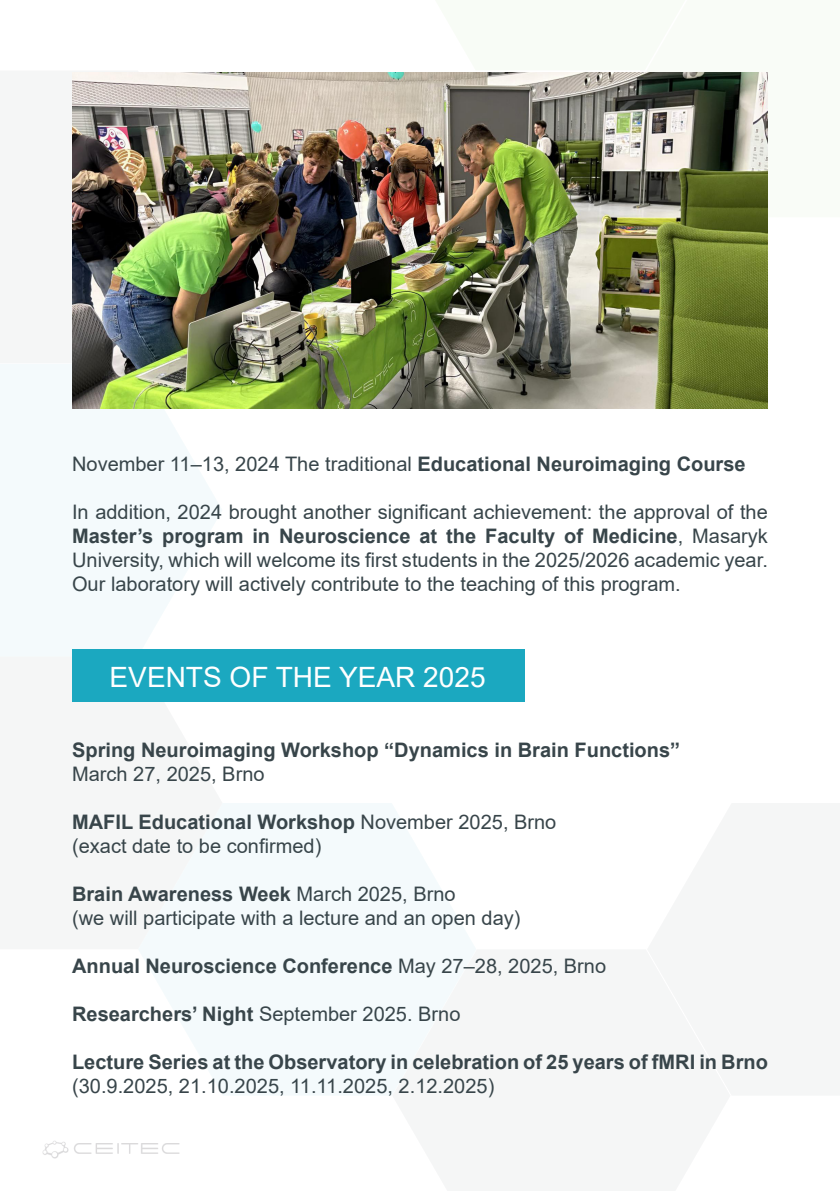
<style>
.page{position:relative;width:840px;height:1191px;background:#fff}
.page>*{position:absolute;margin:0;border:0;box-sizing:border-box;transform-origin:0 0}
.t1{font:28px "Arial";color:#fff}
.t2{font:20px/24px "Arial";color:#38454a;text-align:justify}
.t3{font:700 20px/24px "Arial";color:#38454a}
.s1{font-weight:700}
.s2{font-weight:400}
</style>
<div class="page">
<svg style="left:139px;top:803px;width:337px;height:292px;fill:#f4fafc"></svg>
<div style="left:139px;top:803px;width:83px;height:146px;background:#f5f9fa"></div>
<svg style="left:0;top:364px;width:222px;height:292px;fill:#f4fafc"></svg>
<img style="left:42px;top:1141px;width:137px;height:18px">
<img style="left:72px;top:72px;width:695px;height:336px">
<div style="left:72px;top:650px;width:452px;height:52px;background:#1ba8c0"></div>
<p class="t2" style="left:72px;top:451px;width:674px">November 11–13, 2024 The traditional <span class="s1">Educational Neuroimaging Course</span></p>
<p class="t2" style="left:72px;top:499px;width:697px">In addition, 2024 brought another significant achievement: the approval of the <span class="s1">Master’s program in Neuroscience at the Faculty of Medicine</span>, Masaryk University, which will welcome its first students in the 2025/2026 academic year.<br>Our laboratory will actively contribute to the teaching of this program.</p>
<p class="t1" style="left:110px;top:658px;width:377px">EVENTS OF THE YEAR 2025</p>
<p class="t3" style="left:72px;top:738px;width:609px">Spring Neuroimaging Workshop “Dynamics in Brain Functions”</p>
<p class="t2" style="left:72px;top:762px;width:194px">March 27, 2025, Brno</p>
<p class="t3" style="left:72px;top:810px;width:485px">MAFIL Educational Workshop <span class="s2">November 2025, Brno</span></p>
<p class="t2" style="left:72px;top:834px;width:250px">(exact date to be confirmed)</p>
<p class="t3" style="left:72px;top:882px;width:385px">Brain Awareness Week <span class="s2">March 2025, Brno</span></p>
<p class="t2" style="left:72px;top:906px;width:449px">(we will participate with a lecture and an open day)</p>
<p class="t3" style="left:72px;top:954px;width:535px">Annual Neuroscience Conference <span class="s2">May 27–28, 2025, Brno</span></p>
<p class="t2" style="left:72px;top:1002px;width:389px"><span class="s1">Researchers’ Night</span> September 2025. Brno</p>
<p class="t3" style="left:72px;top:1050px;width:697px">Lecture Series at the Observatory in celebration of 25 years of fMRI in Brno <span class="s2">(30.9.2025, 21.10.2025, 11.11.2025, 2.12.2025)</span></p>
</div>
